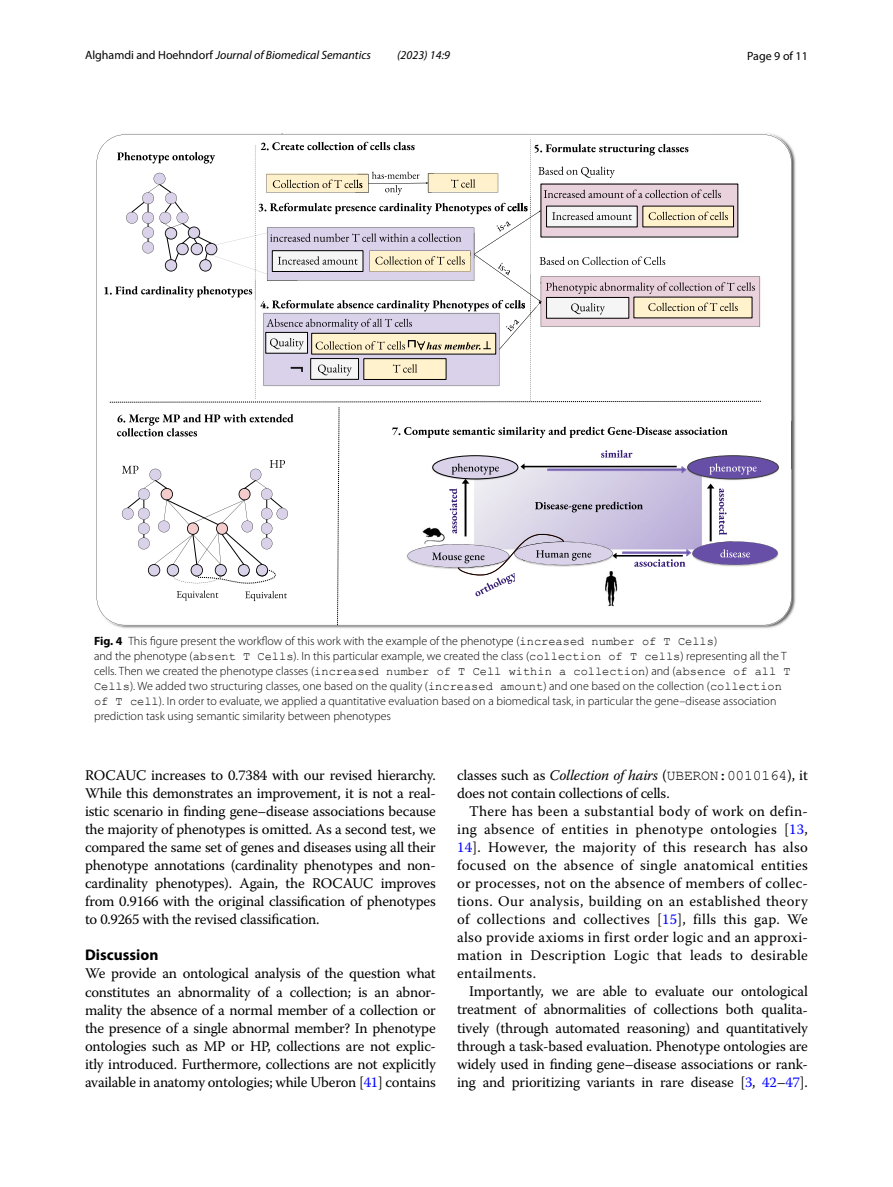
<style>
.page{position:relative;width:893px;height:1187px;background:#fff}
.page>*{position:absolute;margin:0;border:0;box-sizing:border-box;transform-origin:0 0}
.t1{font:700 15.45px "Myriad Pro";color:#000}
.t2{font:14.7px/18px "Warnock Pro";letter-spacing:-.01em;color:#000;text-align:justify}
.t3{font:300 12px/15px "Myriad Pro";color:#000}
.t4{font:12px "Courier New";color:#000}
.t5{font:italic 12px "Myriad Pro";color:#000}
.t6{font:12px "Myriad Pro";color:#000}
.s1{font-style:normal}
.s2{font-weight:700}
.s3{font-family:"Courier New";font-weight:400}
.s4{font-family:"Myriad Pro";font-weight:300}
.s5{color:#00f}
.s6{font-style:italic}
.s7{font-family:"Courier New"}
</style>
<div class="page">
<svg style="left:791px;top:421px;width:1px;height:48px"></svg>
<svg style="left:104px;top:139px;width:674px;height:486px"></svg>
<p class="t5" style="left:85px;top:48px;width:287px"><span class="s1">Alghamdi and Hoehndorf</span> Journal of Biomedical Semantics</p>
<p class="t5" style="left:397px;top:48px;width:54px">(2023) 14:9</p>
<p class="t6" style="left:747px;top:48px;width:62px">Page 9 of 11</p>
<p class="t3" style="left:94px;top:633px;width:694px"><span class="s2">Fig. 4</span> This figure present the workflow of this work with the example of the phenotype (<span class="s3">increased number of T Cells</span>)<br>and the phenotype (<span class="s3">absent T Cells</span>). In this particular example, we created the class (<span class="s3">collection of T cells</span>) representing all the T</p>
<p class="t4" style="left:94px;top:663px;width:698px"><span class="s4">cells. Then we created the phenotype classes (</span>increased number of T Cell within a collection<span class="s4">) and (</span>absence of all T</p>
<p class="t3" style="left:94px;top:678px;width:689px"><span class="s3">Cells</span>). We added two structuring classes, one based on the quality (<span class="s3">increased amount</span>) and one based on the collection (<span class="s3">collection of T cell</span>). In order to evaluate, we applied a quantitative evaluation based on a biomedical task, in particular the gene–disease association prediction task using semantic similarity between phenotypes</p>
<p class="t2" style="left:85px;top:766px;width:352px">ROCAUC increases to 0.7384 with our revised hierarchy.<br>While this demonstrates an improvement, it is not a real&shy;istic scenario in finding gene–disease associations because the majority of phenotypes is omitted. As a second test, we compared the same set of genes and diseases using all their phenotype annotations (cardinality phenotypes and non&shy;cardinality phenotypes). Again, the ROCAUC improves from 0.9166 with the original classification of phenotypes to 0.9265 with the revised classification.</p>
<p class="t1" style="left:85px;top:945px;width:75px">Discussion</p>
<p class="t2" style="left:85px;top:964px;width:352px">We provide an ontological analysis of the question what constitutes an abnormality of a collection; is an abnor&shy;mality the absence of a normal member of a collection or the presence of a single abnormal member? In phenotype ontologies such as MP or HP, collections are not explic&shy;itly introduced. Furthermore, collections are not explicitly available in anatomy ontologies; while Uberon [<span class="s5">41</span>] contains</p>
<p class="t2" style="left:457px;top:766px;width:352px">classes such as <span class="s6">Collection of hairs</span> (<span class="s7">UBERON:0010164</span>), it does not contain collections of cells.</p>
<p class="t2" style="left:457px;top:802px;width:352px;text-indent:12px">There has been a substantial body of work on defin&shy;ing absence of entities in phenotype ontologies [<span class="s5">13</span>, <span class="s5">14</span>]. However, the majority of this research has also focused on the absence of single anatomical entities or processes, not on the absence of members of collec&shy;tions. Our analysis, building on an established theory of collections and collectives [<span class="s5">15</span>], fills this gap. We also provide axioms in first order logic and an approxi&shy;mation in Description Logic that leads to desirable entailments.</p>
<p class="t2" style="left:457px;top:982px;width:352px;text-indent:12px">Importantly, we are able to evaluate our ontological treatment of abnormalities of collections both qualita&shy;tively (through automated reasoning) and quantitatively through a task-based evaluation. Phenotype ontologies are widely used in finding gene–disease associations or rank&shy;ing and prioritizing variants in rare disease [<span class="s5">3</span>, <span class="s5">42</span>–<span class="s5">47</span>].</p>
</div>
